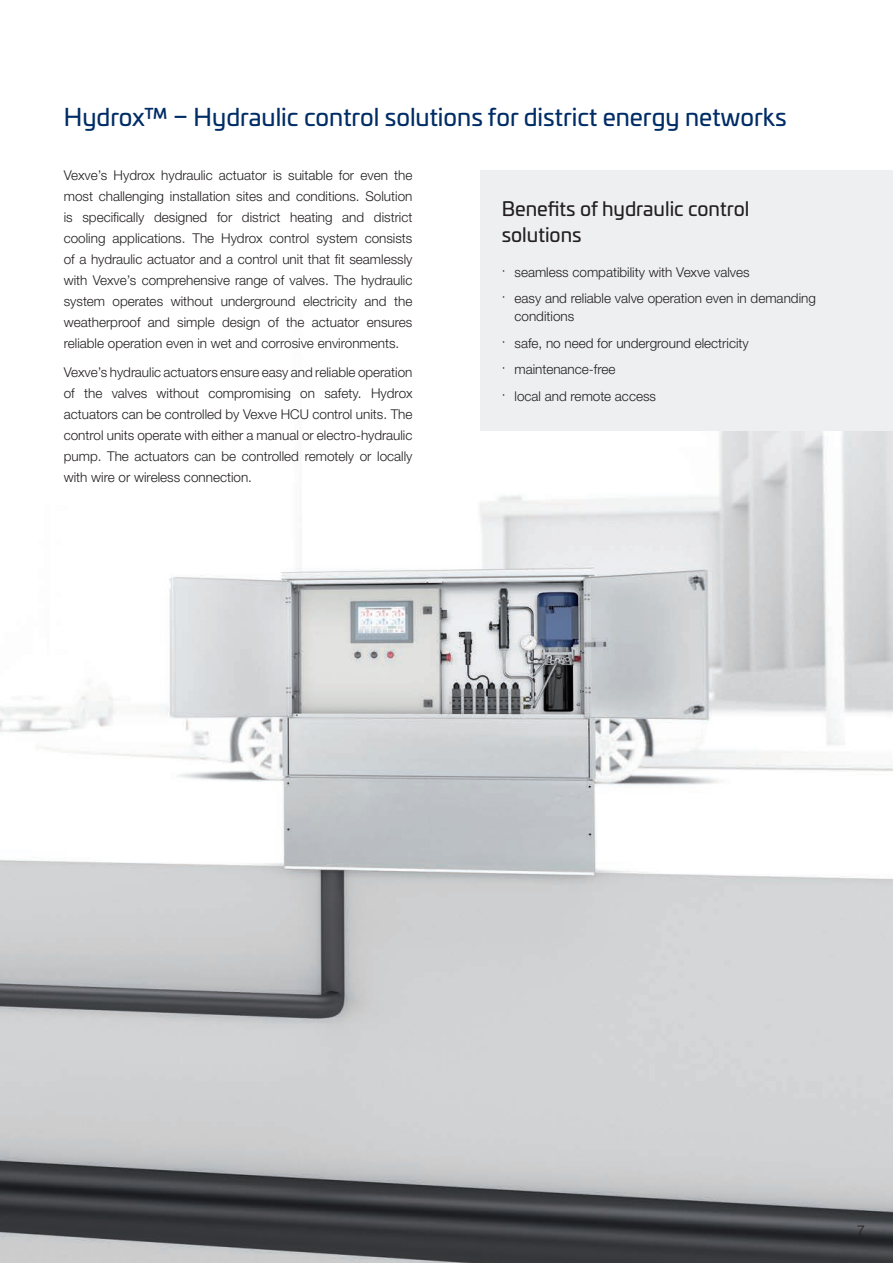
<style>
.page{position:relative;width:893px;height:1263px;background:#fff}
.page>*{position:absolute;margin:0;border:0;box-sizing:border-box;transform-origin:0 0}
.t1{font:24px "Univia Pro";color:#002d66}
.t2{font:19.5px/25.5px "Univia Pro";color:#231f20}
.t3{font:300 15px "Helvetica Neue LTW1 G";color:#231f20}
.t4{font:300 13.5px/21px "Helvetica Neue LTW1 G";color:#231f20;text-align:justify}
</style>
<div class="page">
<img style="left:0;top:431px;width:893px;height:832px">
<div style="left:480px;top:170px;width:413px;height:261px;background:#edeff1"></div>
<h1 class="t1" style="left:64px;top:99px;width:724px">Hydrox™ – Hydraulic control solutions for district energy networks</h1>
<p class="t4" style="left:64px;top:164px;width:350px">Vexve’s Hydrox hydraulic actuator is suitable for even the most challenging installation sites and conditions. Solution is specifically designed for district heating and district cooling applications. The Hydrox control system consists of a hydraulic actuator and a control unit that fit seamlessly with Vexve’s comprehensive range of valves. The hydraulic system operates without underground electricity and the weatherproof and simple design of the actuator ensures reliable operation even in wet and corrosive environments.</p>
<p class="t4" style="left:64px;top:362px;width:350px">Vexve’s hydraulic actuators ensure easy and reliable operation of the valves without compromising on safety. Hydrox actuators can be controlled by Vexve HCU control units. The control units operate with either a manual or electro-hydraulic pump. The actuators can be controlled remotely or locally with wire or wireless connection.</p>
<h2 class="t2" style="left:502px;top:195px;width:249px">Benefits of hydraulic control solutions</h2>
<p class="t4" style="left:502px;top:258px;width:316px;line-height:26.5px">· seamless compatibility with Vexve valves<br>· easy and reliable valve operation even in demanding</p>
<p class="t4" style="left:502px;top:303px;width:249px;line-height:26.5px;text-align:left;text-indent:13px">conditions<br>· safe, no need for underground electricity · maintenance-free<br>· local and remote access</p>
<p class="t3" style="left:857px;top:1222px;width:10px">7</p>
</div>
